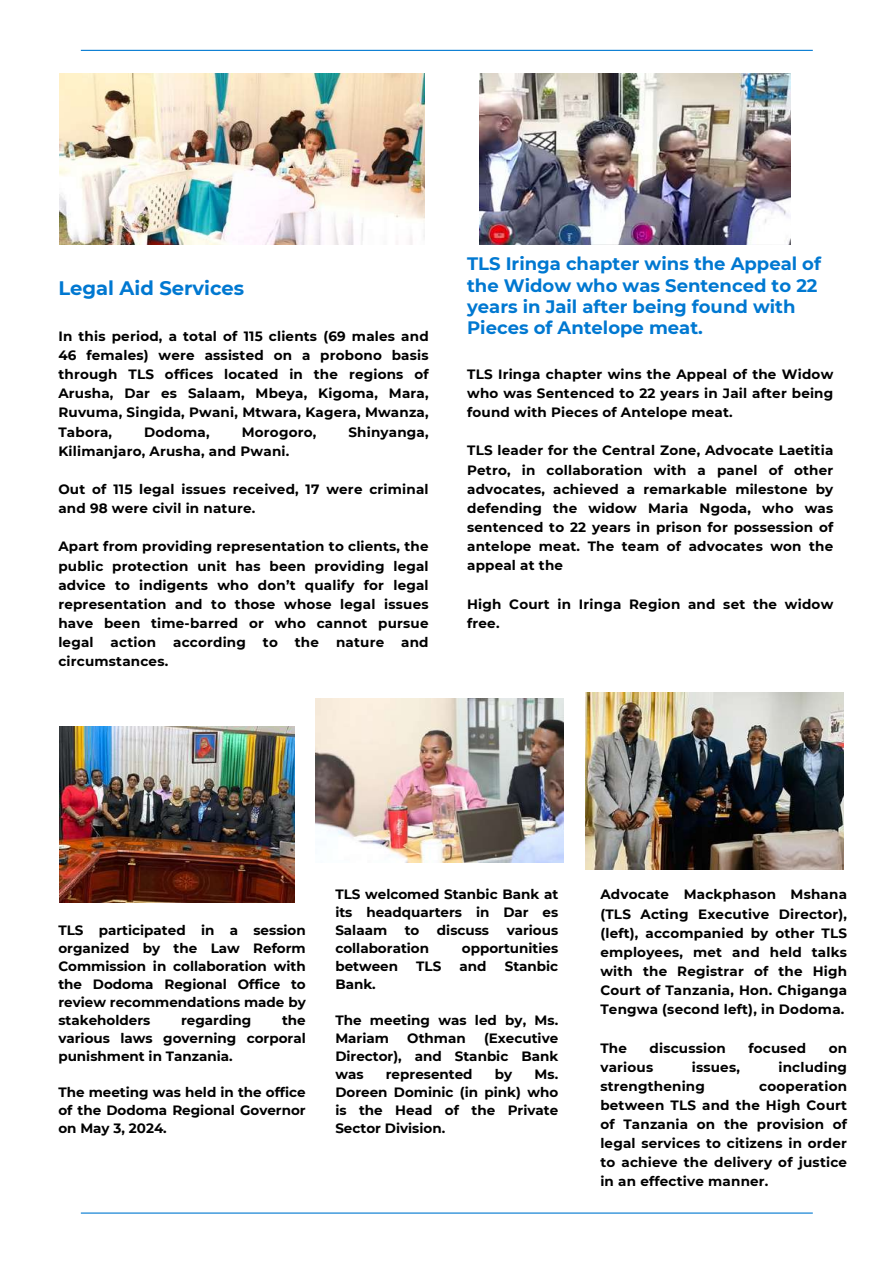
<style>
.page{position:relative;width:894px;height:1264px;background:#fff}
.page>*{position:absolute;margin:0;border:0;box-sizing:border-box;transform-origin:0 0}
.t1{font:700 19.5px "Montserrat";color:#0078d1}
.t2{font:700 18px/21.3px "Montserrat";color:#0078d1}
.t3{font:700 13.5px/19.2px "Montserrat";letter-spacing:.015em;color:#000;text-align:justify}
</style>
<div class="page">
<hr style="left:81px;top:50px;width:731px;height:1px;background:#0078d1">
<hr style="left:81px;top:1212px;width:731px;height:1px;background:#0078d1">
<img style="left:585px;top:692px;width:258px;height:177px">
<img style="left:315px;top:698px;width:248px;height:164px">
<img style="left:479px;top:73px;width:310px;height:171px">
<img style="left:60px;top:727px;width:234px;height:175px">
<img style="left:60px;top:73px;width:364px;height:171px">
<h1 class="t1" style="left:58px;top:276px;width:187px">Legal Aid Services</h1>
<p class="t3" style="left:58px;top:326px;width:371px">In this period, a total of 115 clients (69 males and 46 females) were assisted on a probono basis through TLS offices located in the regions of Arusha, Dar es Salaam, Mbeya, Kigoma, Mara, Ruvuma, Singida, Pwani, Mtwara, Kagera, Mwanza, Tabora,</p>
<p class="t3" style="left:144px;top:422px;width:67px">Dodoma,</p>
<p class="t3" style="left:242px;top:422px;width:76px">Morogoro,</p>
<p class="t3" style="left:348px;top:422px;width:82px">Shinyanga,</p>
<p class="t3" style="left:58px;top:441px;width:232px">Kilimanjaro, Arusha, and Pwani.</p>
<p class="t3" style="left:58px;top:479px;width:371px">Out of 115 legal issues received, 17 were criminal and 98 were civil in nature.</p>
<p class="t3" style="left:58px;top:537px;width:371px">Apart from providing representation to clients, the public protection unit has been providing legal advice to indigents who don’t qualify for legal representation and to those whose legal issues have been time-barred or who cannot pursue legal</p>
<p class="t3" style="left:111px;top:632px;width:47px">action</p>
<p class="t3" style="left:173px;top:632px;width:74px">according</p>
<p class="t3" style="left:263px;top:632px;width:16px">to</p>
<p class="t3" style="left:295px;top:632px;width:26px">the</p>
<p class="t3" style="left:336px;top:632px;width:50px">nature</p>
<p class="t3" style="left:401px;top:632px;width:29px">and</p>
<p class="t3" style="left:58px;top:651px;width:111px">circumstances.</p>
<h2 class="t2" style="left:467px;top:253px;width:355px">TLS Iringa chapter wins the Appeal of the Widow who was Sentenced to 22 years in Jail after being found with<br>Pieces of Antelope meat.</h2>
<p class="t3" style="left:467px;top:364px;width:367px">TLS Iringa chapter wins the Appeal of the Widow who was Sentenced to 22 years in Jail after being found with Pieces of Antelope meat.</p>
<p class="t3" style="left:467px;top:441px;width:367px">TLS leader for the Central Zone, Advocate Laetitia Petro, in collaboration with a panel of other advocates, achieved a remarkable milestone by defending the widow Maria Ngoda, who was sentenced to 22 years in prison for possession of antelope meat. The team of advocates won the appeal at the</p>
<p class="t3" style="left:467px;top:594px;width:367px">High Court in Iringa Region and set the widow free.</p>
<p class="t3" style="left:58px;top:920px;width:249px;line-height:18px">TLS participated in a session organized by the Law Reform Commission in collaboration with the Dodoma Regional Office to review recommendations made by stakeholders</p>
<p class="t3" style="left:181px;top:1010px;width:72px">regarding</p>
<p class="t3" style="left:58px;top:1010px;width:249px;line-height:18px;text-indent:223px">the various laws governing corporal punishment in Tanzania.</p>
<p class="t3" style="left:58px;top:1082px;width:249px;line-height:18px">The meeting was held in the office of the Dodoma Regional Governor on May 3, 2024.</p>
<p class="t3" style="left:335px;top:884px;width:224px;line-height:18px">TLS welcomed Stanbic Bank at its headquarters in Dar es Salaam</p>
<p class="t3" style="left:404px;top:920px;width:16px">to</p>
<p class="t3" style="left:437px;top:920px;width:54px">discuss</p>
<p class="t3" style="left:506px;top:920px;width:53px">various</p>
<p class="t3" style="left:335px;top:938px;width:95px">collaboration</p>
<p class="t3" style="left:462px;top:938px;width:98px">opportunities</p>
<p class="t3" style="left:335px;top:956px;width:64px">between</p>
<p class="t3" style="left:416px;top:956px;width:27px">TLS</p>
<p class="t3" style="left:459px;top:956px;width:29px">and</p>
<p class="t3" style="left:504px;top:956px;width:55px">Stanbic</p>
<p class="t3" style="left:335px;top:974px;width:42px">Bank.</p>
<p class="t3" style="left:335px;top:1010px;width:224px;line-height:18px">The meeting was led by, Ms.<br>Mariam</p>
<p class="t3" style="left:335px;top:1028px;width:224px;line-height:18px;text-indent:149px">(Executive Director), and Stanbic Bank was</p>
<p class="t3" style="left:407px;top:1028px;width:60px">Othman</p>
<p class="t3" style="left:386px;top:1064px;width:88px">represented</p>
<p class="t3" style="left:495px;top:1064px;width:19px">by</p>
<p class="t3" style="left:335px;top:1064px;width:224px;line-height:18px;text-indent:199px">Ms.<br>Doreen Dominic (in pink) who is the Head of the Private Sector Division.</p>
<p class="t3" style="left:600px;top:885px;width:248px">Advocate Mackphason Mshana (TLS Acting Executive Director), (left), accompanied by other TLS employees, met and held talks with the Registrar of the High Court of Tanzania, Hon. Chiganga Tengwa (second left), in Dodoma.</p>
<p class="t3" style="left:600px;top:1038px;width:28px">The</p>
<p class="t3" style="left:649px;top:1038px;width:78px">discussion</p>
<p class="t3" style="left:748px;top:1038px;width:59px">focused</p>
<p class="t3" style="left:828px;top:1038px;width:20px">on</p>
<p class="t3" style="left:600px;top:1057px;width:54px">various</p>
<p class="t3" style="left:691px;top:1057px;width:50px">issues,</p>
<p class="t3" style="left:778px;top:1057px;width:70px">including</p>
<p class="t3" style="left:600px;top:1076px;width:106px">strengthening</p>
<p class="t3" style="left:600px;top:1076px;width:248px;text-indent:159px">cooperation between TLS and the High Court of Tanzania on the provision of legal services to citizens in order to achieve the delivery of justice in an effective manner.</p>
</div>
